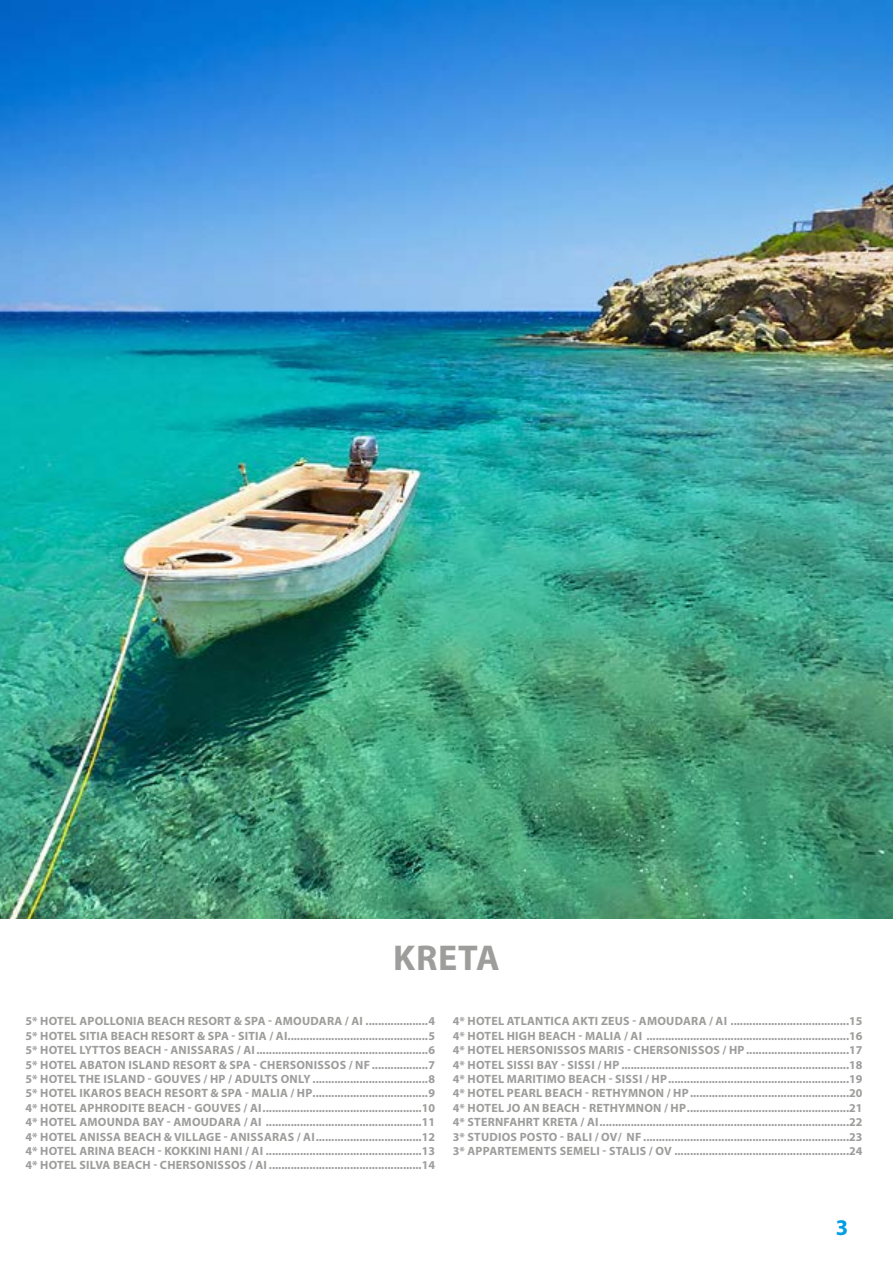
<style>
.page{position:relative;width:893px;height:1263px;background:#fff}
.page>*{position:absolute;margin:0;border:0;box-sizing:border-box;transform-origin:0 0}
.t1{font:700 36px "Myriad Pro";letter-spacing:.02em;color:#9d9d9c}
.t2{font:700 22.5px "Myriad Pro";color:#009fe3}
.t3{font:700 12px/14.4px "Myriad Pro";letter-spacing:.02em;color:#9d9d9c;text-align:justify}
</style>
<div class="page">
<img style="left:0;top:0;width:893px;height:918px">
<h1 class="t1" style="left:393px;top:934px;width:108px">KRETA</h1>
<p class="t3" style="left:26px;top:1014px;width:411px">5* HOTEL APOLLONIA BEACH RESORT &amp; SPA - AMOUDARA / AI ....................4<br>5* HOTEL SITIA BEACH RESORT &amp; SPA - SITIA / AI.............................................5<br>5* HOTEL LYTTOS BEACH - ANISSARAS / AI.......................................................6<br>5* HOTEL ABATON ISLAND RESORT &amp; SPA - CHERSONISSOS / NF ..................7<br>5* HOTEL THE ISLAND - GOUVES / HP / ADULTS ONLY .....................................8<br>5* HOTEL IKAROS BEACH RESORT &amp; SPA - MALIA / HP.....................................9<br>4* HOTEL APHRODITE BEACH - GOUVES / AI...................................................10<br>4* HOTEL AMOUNDA BAY - AMOUDARA / AI ..................................................11<br>4* HOTEL ANISSA BEACH &amp; VILLAGE - ANISSARAS / AI..................................12<br>4* HOTEL ARINA BEACH - KOKKINI HANI / AI ..................................................13<br>4* HOTEL SILVA BEACH - CHERSONISSOS / AI .................................................14</p>
<p class="t3" style="left:453px;top:1014px;width:411px">4* HOTEL ATLANTICA AKTI ZEUS - AMOUDARA / AI ......................................15<br>4* HOTEL HIGH BEACH - MALIA / AI .................................................................16<br>4* HOTEL HERSONISSOS MARIS - CHERSONISSOS / HP.................................17<br>4* HOTEL SISSI BAY - SISSI / HP .........................................................................18<br>4* HOTEL MARITIMO BEACH - SISSI / HP..........................................................19<br>4* HOTEL PEARL BEACH - RETHYMNON / HP...................................................20<br>4* HOTEL JO AN BEACH - RETHYMNON / HP....................................................21<br>4* STERNFAHRT KRETA / AI................................................................................22<br>3* STUDIOS POSTO - BALI / OV/ NF ..................................................................23<br>3* APPARTEMENTS SEMELI - STALIS / OV ........................................................24</p>
<h2 class="t2" style="left:836px;top:1213px;width:14px">3</h2>
</div>
